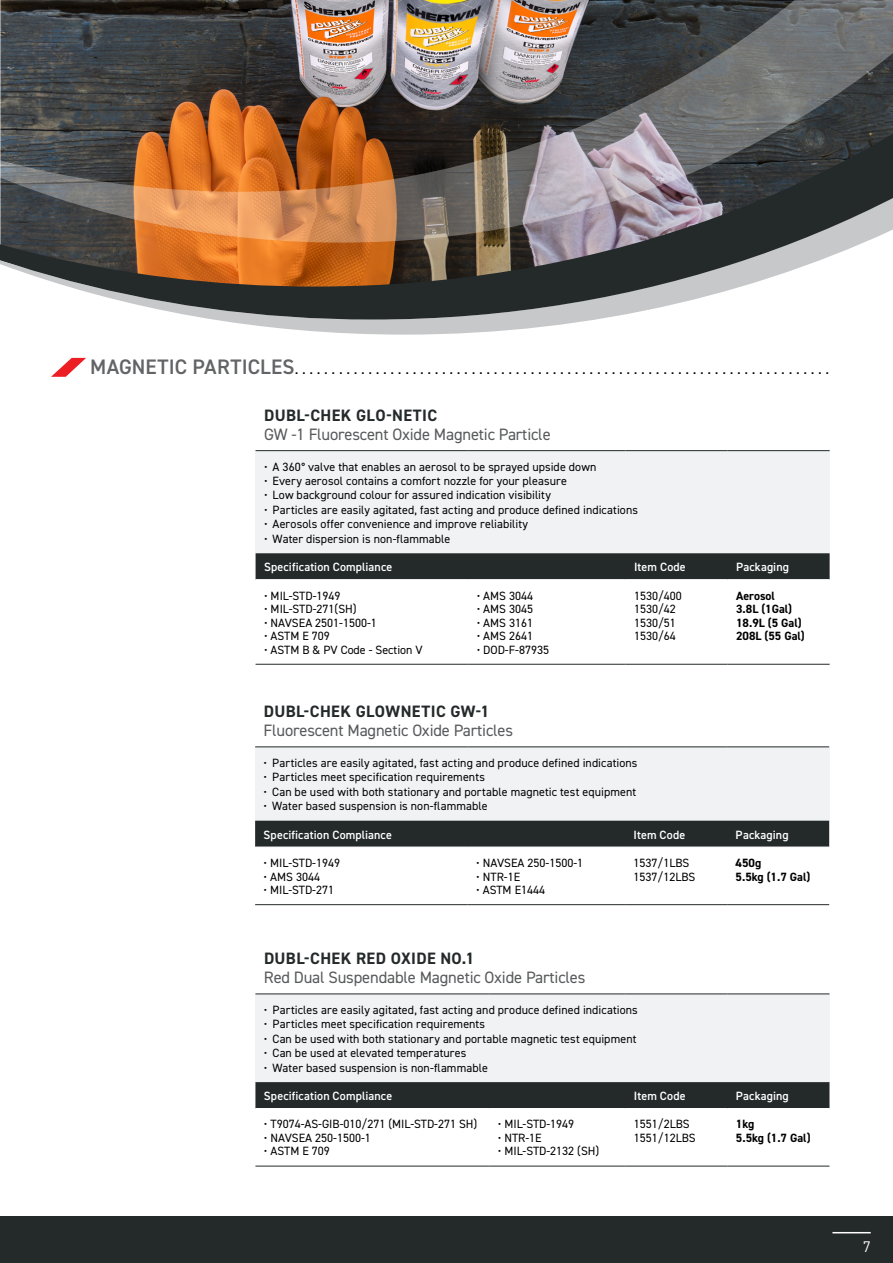
<style>
.page{position:relative;width:893px;height:1263px;background:#fff}
.page>*{position:absolute;margin:0;border:0;box-sizing:border-box;transform-origin:0 0}
.t1{font:300 21px "DIN2014";color:#000}
.t2{font:16.5px "DIN2014";letter-spacing:-.01em;color:#58595b}
.t3{font:700 16.5px "DIN2014";letter-spacing:.02em;color:#24292a}
.t4{font:15px "DIN Pro";color:#fff}
.t5{font:12px/13.5px "DIN2014";letter-spacing:.005em;color:#000}
.t6{font:600 12px "DIN2014";letter-spacing:.01em;color:#fff}
.t7{font:700 12px/13.5px "DIN2014";color:#000}
.s1{font-weight:600;color:#636466}
</style>
<div class="page">
<div style="left:0;top:1216px;width:893px;height:47px;background:#24292a"></div>
<hr style="left:832px;top:1232px;width:39px;height:1px;background:#fff">
<div style="left:256px;top:451px;width:574px;height:102px;background:#f0f2f3"></div>
<div style="left:256px;top:553px;width:574px;height:26px;background:#24292a"></div>
<hr style="left:256px;top:450px;width:212px;height:1px;background:#24292a">
<hr style="left:468px;top:450px;width:157px;height:1px;background:#24292a">
<hr style="left:625px;top:450px;width:103px;height:1px;background:#24292a">
<hr style="left:728px;top:450px;width:102px;height:1px;background:#24292a">
<hr style="left:256px;top:664px;width:212px;height:1px;background:#24292a">
<hr style="left:468px;top:664px;width:157px;height:1px;background:#24292a">
<hr style="left:625px;top:664px;width:103px;height:1px;background:#24292a">
<hr style="left:728px;top:664px;width:102px;height:1px;background:#24292a">
<div style="left:255px;top:747px;width:574px;height:74px;background:#f0f2f3"></div>
<div style="left:255px;top:821px;width:574px;height:26px;background:#24292a"></div>
<hr style="left:255px;top:746px;width:213px;height:1px;background:#24292a">
<hr style="left:468px;top:746px;width:157px;height:1px;background:#24292a">
<hr style="left:625px;top:746px;width:102px;height:1px;background:#24292a">
<hr style="left:727px;top:746px;width:102px;height:1px;background:#24292a">
<hr style="left:255px;top:904px;width:213px;height:1px;background:#24292a">
<hr style="left:468px;top:904px;width:157px;height:1px;background:#24292a">
<hr style="left:625px;top:904px;width:102px;height:1px;background:#24292a">
<hr style="left:727px;top:904px;width:102px;height:1px;background:#24292a">
<svg style="left:218px;top:320px;width:374px;height:15px;fill:#c7c8ca"></svg>
<svg style="left:0;top:243px;width:862px;height:77px"></svg>
<img style="left:0;top:0;width:893px;height:243px">
<div style="left:255px;top:994px;width:574px;height:88px;background:#f0f2f3"></div>
<div style="left:255px;top:1082px;width:574px;height:26px;background:#24292a"></div>
<hr style="left:255px;top:993px;width:234px;height:1px;background:#24292a">
<hr style="left:489px;top:993px;width:136px;height:1px;background:#24292a">
<hr style="left:625px;top:993px;width:102px;height:1px;background:#24292a">
<hr style="left:727px;top:993px;width:102px;height:1px;background:#24292a">
<hr style="left:255px;top:1166px;width:234px;height:1px;background:#24292a">
<hr style="left:489px;top:1166px;width:136px;height:1px;background:#24292a">
<hr style="left:625px;top:1166px;width:102px;height:1px;background:#24292a">
<hr style="left:727px;top:1166px;width:102px;height:1px;background:#24292a">
<svg style="left:51px;top:358px;width:35px;height:19px"></svg>
<h1 class="t1" style="left:90px;top:354px;width:741px"><span class="s1">MAGNETIC PARTICLES</span>.........................................................................</h1>
<h2 class="t3" style="left:264px;top:404px;width:174px">DUBL-CHEK GLO-NETIC</h2>
<h2 class="t2" style="left:264px;top:424px;width:288px">GW -1 Fluorescent Oxide Magnetic Particle</h2>
<p class="t5" style="left:264px;top:459px;width:334px">• A 360° valve that enables an aerosol to be sprayed upside down</p>
<p class="t5" style="left:264px;top:474px;width:304px">• Every aerosol contains a comfort nozzle for your pleasure</p>
<p class="t5" style="left:264px;top:488px;width:288px">• Low background colour for assured indication visibility</p>
<p class="t5" style="left:264px;top:503px;width:375px">• Particles are easily agitated, fast acting and produce defined indications</p>
<p class="t5" style="left:264px;top:517px;width:266px">• Aerosols offer convenience and improve reliability</p>
<p class="t5" style="left:264px;top:531px;width:188px">• Water dispersion is non-flammable</p>
<p class="t6" style="left:264px;top:559px;width:130px">Specification Compliance</p>
<p class="t6" style="left:634px;top:559px;width:53px">Item Code</p>
<p class="t6" style="left:736px;top:559px;width:54px">Packaging</p>
<p class="t5" style="left:264px;top:588px;width:78px">• MIL-STD-1949</p>
<p class="t5" style="left:264px;top:602px;width:94px">• MIL-STD-271(SH)</p>
<p class="t5" style="left:264px;top:615px;width:114px">• NAVSEA 2501-1500-1</p>
<p class="t5" style="left:264px;top:629px;width:67px">• ASTM E 709</p>
<p class="t5" style="left:264px;top:642px;width:160px">• ASTM B &amp; PV Code - Section V</p>
<p class="t5" style="left:634px;top:588px;width:49px">1530/400<br>1530/42<br>1530/51<br>1530/64</p>
<p class="t7" style="left:736px;top:588px;width:70px">Aerosol<br>3.8L (1Gal)<br>18.9L (5 Gal)<br>208L (55 Gal)</p>
<p class="t5" style="left:477px;top:588px;width:58px">• AMS 3044</p>
<p class="t5" style="left:477px;top:602px;width:58px">• AMS 3045</p>
<p class="t5" style="left:477px;top:615px;width:58px">• AMS 3161</p>
<p class="t5" style="left:477px;top:629px;width:58px">• AMS 2641</p>
<p class="t5" style="left:477px;top:642px;width:74px">• DOD-F-87935</p>
<h2 class="t3" style="left:264px;top:700px;width:227px">DUBL-CHEK GLOWNETIC GW-1</h2>
<h2 class="t2" style="left:264px;top:720px;width:251px">Fluorescent Magnetic Oxide Particles</h2>
<p class="t5" style="left:264px;top:756px;width:375px">• Particles are easily agitated, fast acting and produce defined indications</p>
<p class="t5" style="left:264px;top:770px;width:223px">• Particles meet specification requirements</p>
<p class="t5" style="left:264px;top:784px;width:374px">• Can be used with both stationary and portable magnetic test equipment</p>
<p class="t5" style="left:264px;top:799px;width:225px">• Water based suspension is non-flammable</p>
<p class="t6" style="left:264px;top:826px;width:130px">Specification Compliance</p>
<p class="t6" style="left:634px;top:826px;width:53px">Item Code</p>
<p class="t6" style="left:736px;top:826px;width:54px">Packaging</p>
<p class="t5" style="left:264px;top:856px;width:78px">• MIL-STD-1949</p>
<p class="t5" style="left:264px;top:869px;width:58px">• AMS 3044</p>
<p class="t5" style="left:264px;top:883px;width:72px">• MIL-STD-271</p>
<p class="t5" style="left:634px;top:856px;width:63px">1537/1LBS<br>1537/12LBS</p>
<p class="t7" style="left:736px;top:856px;width:76px">450g<br>5.5kg (1.7 Gal)</p>
<p class="t5" style="left:476px;top:856px;width:108px">• NAVSEA 250-1500-1</p>
<p class="t5" style="left:476px;top:869px;width:45px">• NTR-1E</p>
<p class="t5" style="left:476px;top:883px;width:70px">• ASTM E1444</p>
<h2 class="t3" style="left:264px;top:947px;width:212px">DUBL-CHEK RED OXIDE NO.1</h2>
<h2 class="t2" style="left:264px;top:967px;width:323px">Red Dual Suspendable Magnetic Oxide Particles</h2>
<p class="t5" style="left:264px;top:1003px;width:375px">• Particles are easily agitated, fast acting and produce defined indications</p>
<p class="t5" style="left:264px;top:1017px;width:223px">• Particles meet specification requirements</p>
<p class="t5" style="left:264px;top:1031px;width:374px">• Can be used with both stationary and portable magnetic test equipment</p>
<p class="t5" style="left:264px;top:1046px;width:204px">• Can be used at elevated temperatures</p>
<p class="t5" style="left:264px;top:1060px;width:225px">• Water based suspension is non-flammable</p>
<p class="t6" style="left:264px;top:1088px;width:130px">Specification Compliance</p>
<p class="t6" style="left:634px;top:1088px;width:53px">Item Code</p>
<p class="t6" style="left:736px;top:1088px;width:54px">Packaging</p>
<p class="t5" style="left:264px;top:1117px;width:215px">• T9074-AS-GIB-010/271 (MIL-STD-271 SH)</p>
<p class="t5" style="left:264px;top:1131px;width:108px">• NAVSEA 250-1500-1</p>
<p class="t5" style="left:264px;top:1144px;width:67px">• ASTM E 709</p>
<p class="t5" style="left:634px;top:1117px;width:63px">1551/2LBS<br>1551/12LBS</p>
<p class="t7" style="left:736px;top:1117px;width:76px">1kg<br>5.5kg (1.7 Gal)</p>
<p class="t5" style="left:498px;top:1117px;width:78px">• MIL-STD-1949</p>
<p class="t5" style="left:498px;top:1131px;width:45px">• NTR-1E</p>
<p class="t5" style="left:498px;top:1144px;width:103px">• MIL-STD-2132 (SH)</p>
<p class="t4" style="left:863px;top:1235px;width:9px">7</p>
</div>
